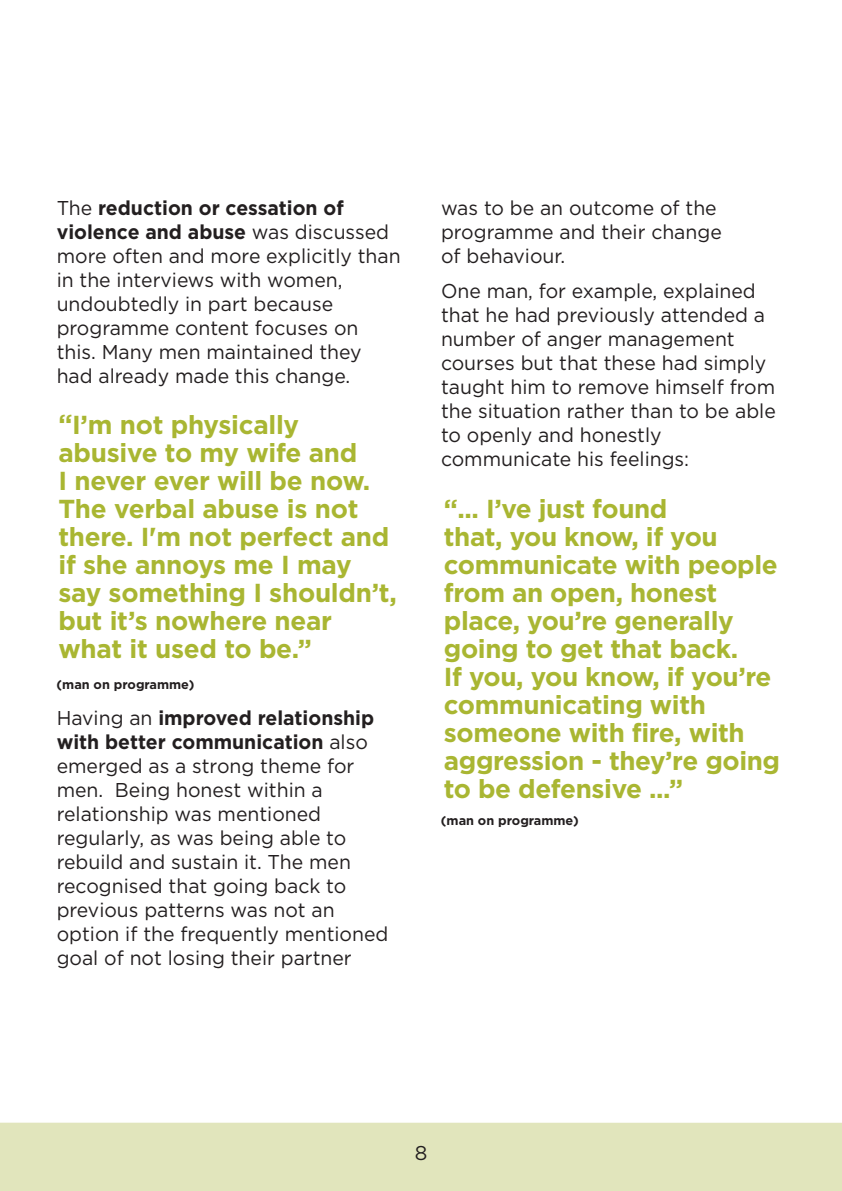
<style>
.page{position:relative;width:842px;height:1191px;background:#fff}
.page>*{position:absolute;margin:0;border:0;box-sizing:border-box;transform-origin:0 0}
.t1{font:700 26px/28px "Gotham";letter-spacing:-.015em;color:#a9b632}
.t2{font:20px/24px "Gotham";color:#231f20}
.t3{font:700 12.8px "Gotham";color:#231f20}
.s1{font-weight:700}
</style>
<div class="page">
<div style="left:0;top:1122px;width:842px;height:69px;background:#e1e5bc"></div>
<p class="t2" style="left:57px;top:197px;width:345px">The <span class="s1">reduction or cessation of violence and abuse</span> was discussed more often and more explicitly than in the interviews with women, undoubtedly in part because programme content focuses on this. Many men maintained they had already made this change.</p>
<h1 class="t1" style="left:58px;top:412px;width:340px">“I’m not physically abusive to my wife and<br>I never ever will be now.<br>The verbal abuse is not there. I'm not perfect and if she annoys me I may say something I shouldn’t, but it’s nowhere near what it used to be.”</h1>
<p class="t3" style="left:57px;top:680px;width:139px">(man on programme)</p>
<p class="t2" style="left:57px;top:707px;width:333px">Having an <span class="s1">improved relationship with better communication</span> also emerged as a strong theme for men. Being honest within a relationship was mentioned regularly, as was being able to rebuild and sustain it. The men recognised that going back to previous patterns was not an option if the frequently mentioned goal of not losing their partner</p>
<p class="t2" style="left:441px;top:197px;width:282px">was to be an outcome of the programme and their change of behaviour.</p>
<p class="t2" style="left:441px;top:280px;width:336px">One man, for example, explained that he had previously attended a number of anger management courses but that these had simply taught him to remove himself from the situation rather than to be able to openly and honestly communicate his feelings:</p>
<p class="t1" style="left:444px;top:496px;width:338px">“... I’ve just found<br>that, you know, if you communicate with people from an open, honest place, you’re generally going to get that back.<br>If you, you know, if you’re communicating with someone with fire, with aggression - they’re going to be defensive ...”</p>
<p class="t3" style="left:441px;top:815px;width:139px">(man on programme)</p>
<p class="t2" style="left:415px;top:1142px;width:14px">8</p>
</div>
